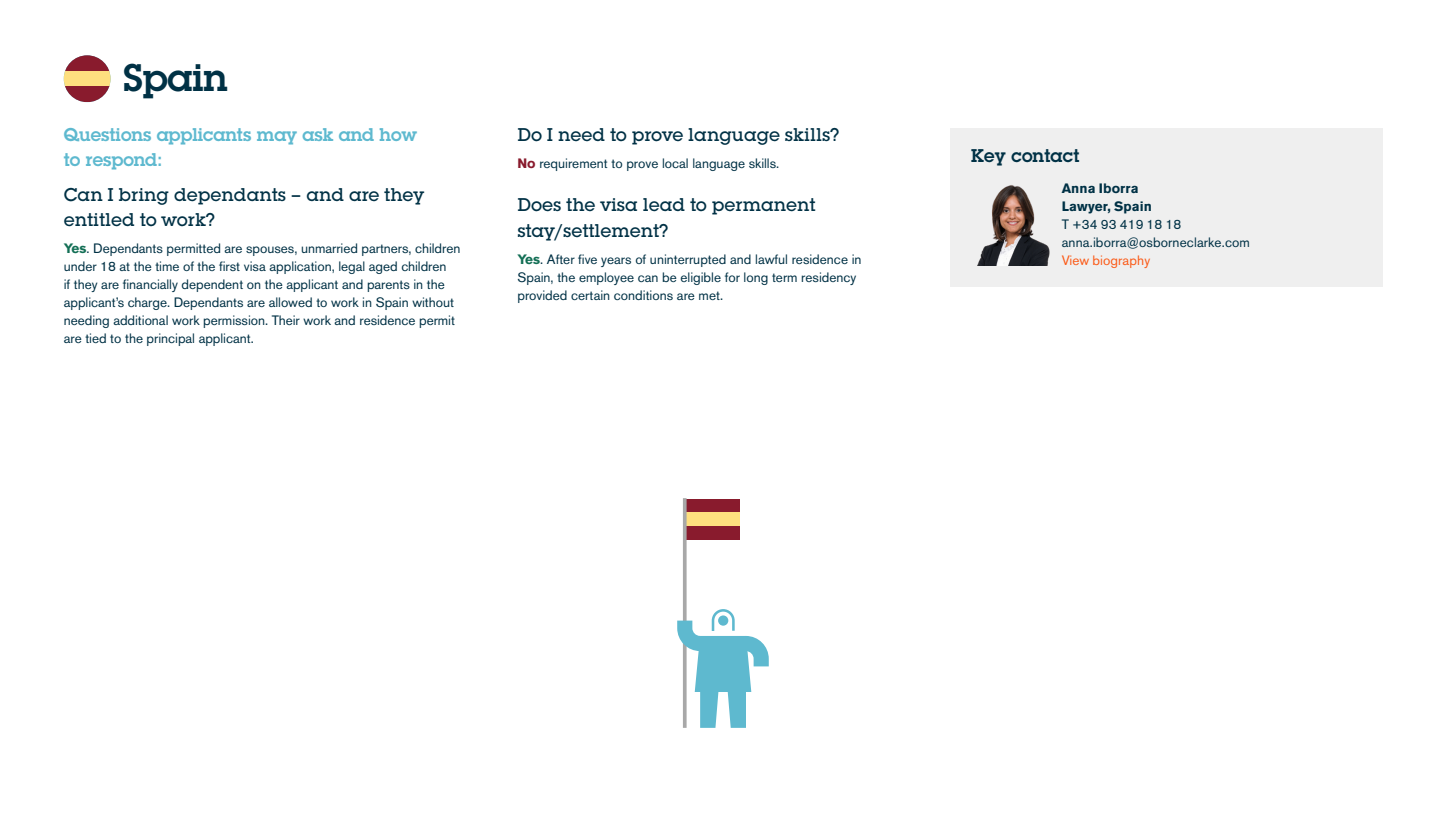
<style>
.page{position:relative;width:1446px;height:813px;background:#fff}
.page>*{position:absolute;margin:0;border:0;box-sizing:border-box;transform-origin:0 0}
.t1{font:600 37.5px "ITC Lubalinfor OC";color:#003145}
.t2{font:500 18px/25.5px "ITC Lubalinfor OC";color:#003145}
.t3{font:600 18px/25.5px "ITC Lubalinfor OC";color:#5eb9cf}
.t4{font:600 18px "ITC Lubalinfor OC";letter-spacing:.01em;color:#003145}
.t5{font:13.5px/18px "Akzidenz Grotesk BE";color:#003145}
.t6{font:700 13.5px/18px "Akzidenz Grotesk BE";letter-spacing:.01em;color:#003145}
.t7{font:13.5px "Akzidenz Grotesk BE";letter-spacing:.01em;color:#fb5a17}
.s1{font-weight:700;color:#136f55}
.s2{font-weight:700;color:#891b2d}
</style>
<div class="page">
<div style="left:686px;top:525px;width:54px;height:14px;background:#891b2d"></div>
<div style="left:686px;top:499px;width:54px;height:13px;background:#891b2d"></div>
<div style="left:686px;top:512px;width:54px;height:13px;background:#fedf7f"></div>
<hr style="left:683px;top:498px;width:3px;height:229px;background:#a8a8a8">
<svg style="left:677px;top:607px;width:92px;height:120px"></svg>
<svg style="left:65px;top:55px;width:45px;height:16px"></svg>
<div style="left:64px;top:71px;width:47px;height:15px;background:#fedf7f"></div>
<svg style="left:65px;top:86px;width:45px;height:16px"></svg>
<div style="left:950px;top:128px;width:432px;height:158px;background:#efefef"></div>
<img style="left:977px;top:185px;width:73px;height:80px">
<h1 class="t1" style="left:123px;top:53px;width:106px">Spain</h1>
<h2 class="t3" style="left:64px;top:121px;width:355px">Questions applicants may ask and how to respond:</h2>
<h2 class="t2" style="left:64px;top:181px;width:362px">Can I bring dependants – and are they entitled to work?</h2>
<p class="t5" style="left:64px;top:239px;width:398px"><span class="s1">Yes</span>. Dependants permitted are spouses, unmarried partners, children under 18 at the time of the first visa application, legal aged children<br>if they are financially dependent on the applicant and parents in the applicant’s charge. Dependants are allowed to work in Spain without needing additional work permission. Their work and residence permit are tied to the principal applicant.</p>
<h2 class="t2" style="left:517px;top:121px;width:324px">Do I need to prove language skills?</h2>
<p class="t5" style="left:517px;top:154px;width:263px"><span class="s2">No</span> requirement to prove local language skills.</p>
<h2 class="t2" style="left:517px;top:192px;width:300px">Does the visa lead to permanent stay/settlement?</h2>
<p class="t5" style="left:517px;top:250px;width:346px"><span class="s1">Yes</span>. After five years of uninterrupted and lawful residence in<br>Spain, the employee can be eligible for long term residency provided certain conditions are met.</p>
<h2 class="t4" style="left:971px;top:143px;width:110px">Key contact</h2>
<p class="t6" style="left:1061px;top:179px;width:92px">Anna Iborra<br>Lawyer, Spain</p>
<p class="t5" style="left:1061px;top:215px;width:190px">T +34 93 419 18 18 anna.iborra@osborneclarke.com</p>
<p class="t7" style="left:1061px;top:252px;width:90px">View biography</p>
</div>
